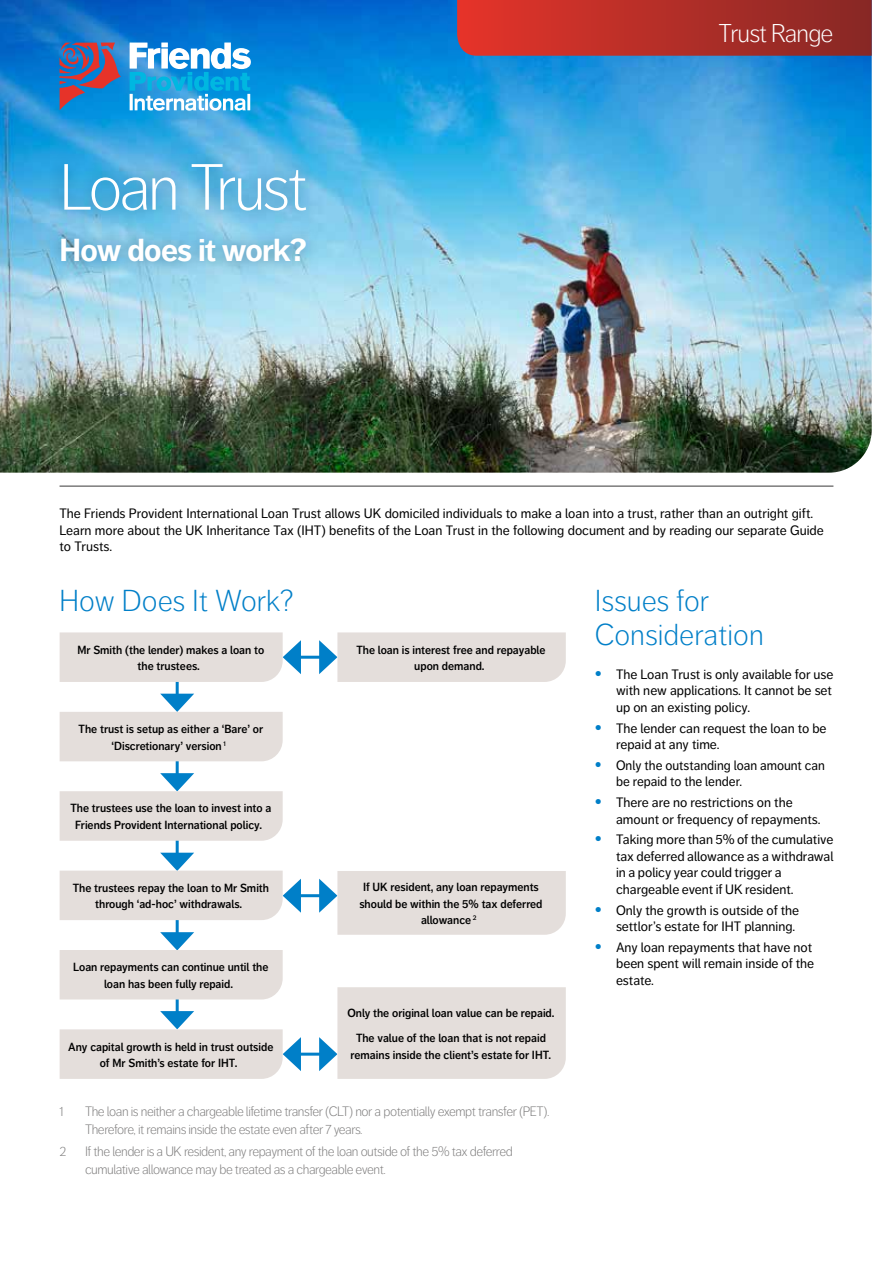
<style>
.page{position:relative;width:893px;height:1263px;background:#fff}
.page>*{position:absolute;margin:0;border:0;box-sizing:border-box;transform-origin:0 0}
.Headline{font:300 64.5px "Friends Life Dagny";letter-spacing:-.05em;color:#fff}
.Headline_byline{font:700 31.5px "Friends Life Dagny";letter-spacing:-.025em;color:#fff}
.Text_heading_large_l{font:300 30px/34.5px "Friends Life Dagny";color:#007fc8}
.Tab_Device{font:300 25.5px "Friends Life Dagny";letter-spacing:-.035em;color:#fff}
.App_Form_Body_Text{font:13.5px/16.5px "Friends Life Dagny";color:#000}
.Running_Footer{font:300 13.5px/18px "Friends Life Dagny";letter-spacing:-.035em;color:#7c7b7b}
.App_Form_Body_Text-2{font:600 11.7px/16.5px "Friends Life Dagny";color:#000;text-align:center}
.s1{font-weight:700;font-size:16.5px;color:#007fc8}
</style>
<div class="page">
<img style="left:0;top:0;width:872px;height:473px">
<svg style="left:457px;top:0;width:415px;height:56px;background:#b32f29"></svg>
<svg style="left:60px;top:43px;width:61px;height:67px;background:#5a6695"></svg>
<svg style="left:130px;top:43px;width:121px;height:68px"></svg>
<hr style="left:60px;top:485px;width:773px;height:2px;background:#7c7b7b">
<div style="left:46px;top:148px;width:275px;height:129px;background:#003c64;opacity:.5"></div>
<hr style="left:176px;top:671px;width:3px;height:30px;background:#007fc8">
<hr style="left:294px;top:656px;width:32px;height:3px;background:#007fc8">
<hr style="left:294px;top:894px;width:32px;height:3px;background:#007fc8">
<hr style="left:294px;top:1053px;width:32px;height:3px;background:#007fc8">
<hr style="left:176px;top:751px;width:3px;height:29px;background:#007fc8">
<hr style="left:176px;top:830px;width:3px;height:30px;background:#007fc8">
<hr style="left:176px;top:910px;width:3px;height:29px;background:#007fc8">
<hr style="left:176px;top:989px;width:3px;height:29px;background:#007fc8">
<svg style="left:60px;top:632px;width:241px;height:50px;background:#dfdddc"></svg>
<svg style="left:319px;top:632px;width:247px;height:50px;background:#e0dddc"></svg>
<svg style="left:319px;top:871px;width:247px;height:64px;background:#e1dedc"></svg>
<svg style="left:319px;top:987px;width:247px;height:92px;background:#e2dedd"></svg>
<svg style="left:60px;top:694px;width:223px;height:67px"></svg>
<svg style="left:60px;top:773px;width:223px;height:68px"></svg>
<svg style="left:60px;top:853px;width:241px;height:67px"></svg>
<svg style="left:60px;top:932px;width:223px;height:67px"></svg>
<svg style="left:60px;top:1011px;width:241px;height:68px"></svg>
<p class="Headline" style="left:60px;top:151px;width:250px">Loan Trust</p>
<p class="Headline_byline" style="left:60px;top:232px;width:249px">How does it work?</p>
<p class="Tab_Device" style="left:719px;top:19px;width:116px">Trust Range</p>
<p class="App_Form_Body_Text" style="left:60px;top:505px;width:766px">The Friends Provident International Loan Trust allows UK domiciled individuals to make a loan into a trust, rather than an outright gift.<br>Learn more about the UK Inheritance Tax (IHT) benefits of the Loan Trust in the following document and by reading our separate Guide to Trusts.</p>
<p class="Text_heading_large_l" style="left:60px;top:584px;width:236px">How Does It Work?</p>
<p class="App_Form_Body_Text-2" style="left:77px;top:641px;width:189px">Mr Smith (the lender) makes a loan to the trustees.</p>
<p class="App_Form_Body_Text-2" style="left:356px;top:641px;width:191px">The loan is interest free and repayable upon demand.</p>
<p class="Text_heading_large_l" style="left:595px;top:583px;width:171px">Issues for<br>Consideration</p>
<p class="App_Form_Body_Text" style="left:616px;top:666px;width:219px;text-align:justify;text-indent:-21px"><span class="s1">•</span> The Loan Trust is only available for use with new applications. It cannot be set up on an existing policy.</p>
<p class="App_Form_Body_Text" style="left:616px;top:720px;width:212px;text-indent:-21px"><span class="s1">•</span> The lender can request the loan to be repaid at any time.</p>
<p class="App_Form_Body_Text" style="left:616px;top:757px;width:210px;text-indent:-21px"><span class="s1">•</span> Only the outstanding loan amount can be repaid to the lender.</p>
<p class="App_Form_Body_Text" style="left:616px;top:794px;width:206px;text-indent:-21px"><span class="s1">•</span> There are no restrictions on the amount or frequency of repayments.</p>
<p class="App_Form_Body_Text" style="left:616px;top:831px;width:219px;text-indent:-21px"><span class="s1">•</span> Taking more than 5% of the cumulative tax deferred allowance as a withdrawal in a policy year could trigger a chargeable event if UK resident.</p>
<p class="App_Form_Body_Text" style="left:595px;top:902px;width:206px;text-align:right"><span class="s1">•</span> Only the growth is outside of the settlor’s estate for IHT planning.</p>
<p class="App_Form_Body_Text" style="left:616px;top:939px;width:200px;text-indent:-21px"><span class="s1">•</span> Any loan repayments that have not been spent will remain inside of the estate.</p>
<p class="App_Form_Body_Text-2" style="left:79px;top:721px;width:186px">The trust is setup as either a ‘Bare’ or ‘Discretionary’ version <sup>1</sup></p>
<p class="App_Form_Body_Text-2" style="left:70px;top:800px;width:202px">The trustees use the loan to invest into a<br>Friends Provident International policy.</p>
<p class="App_Form_Body_Text-2" style="left:359px;top:879px;width:185px">If UK resident, any loan repayments should be within the 5% tax deferred allowance <sup>2</sup></p>
<p class="App_Form_Body_Text-2" style="left:73px;top:879px;width:198px">The trustees repay the loan to Mr Smith through ‘ad‑hoc’ withdrawals.</p>
<p class="App_Form_Body_Text-2" style="left:73px;top:959px;width:197px">Loan repayments can continue until the loan has been fully repaid.</p>
<p class="App_Form_Body_Text-2" style="left:68px;top:1038px;width:207px">Any capital growth is held in trust outside of Mr Smith’s estate for IHT.</p>
<p class="App_Form_Body_Text-2" style="left:347px;top:1005px;width:209px">Only the original loan value can be repaid.</p>
<p class="App_Form_Body_Text-2" style="left:351px;top:1030px;width:202px">The value of the loan that is not repaid remains inside the client’s estate for IHT.</p>
<p class="Running_Footer" style="left:60px;top:1102px;width:6px">1</p>
<p class="Running_Footer" style="left:85px;top:1102px;width:466px">The loan is neither a chargeable lifetime transfer (CLT) nor a potentially exempt transfer (PET).<br>Therefore, it remains inside the estate even after 7 years.</p>
<p class="Running_Footer" style="left:60px;top:1142px;width:8px">2</p>
<p class="Running_Footer" style="left:85px;top:1142px;width:429px">If the lender is a UK resident, any repayment of the loan outside of the 5% tax deferred cumulative allowance may be treated as a chargeable event.</p>
</div>
